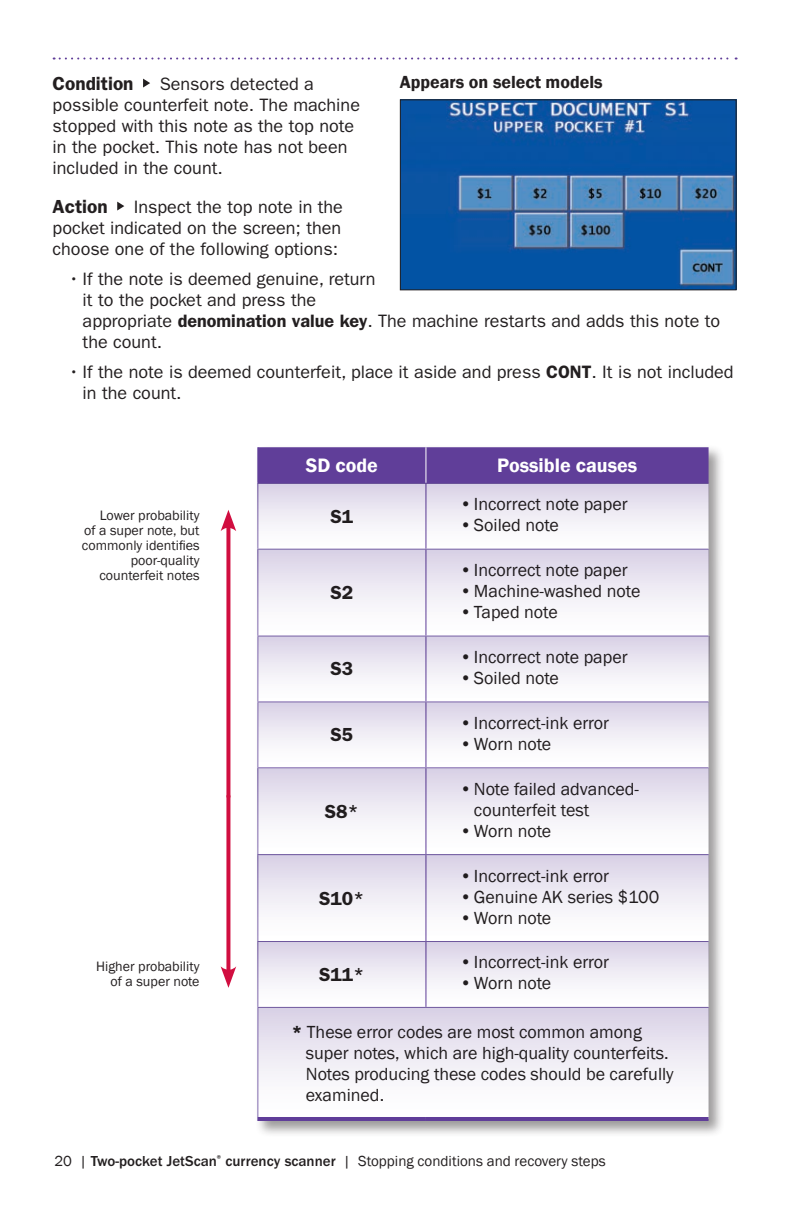
<style>
.page{position:relative;width:792px;height:1224px;background:#fff}
.page>*{position:absolute;margin:0;border:0;box-sizing:border-box;transform-origin:0 0}
.t1{font:600 20px "Franklin Gothic";color:#fff}
.t2{font:600 19px "ITC Franklin Gothic Std";color:#231f20}
.t3{font:18px/21px "ITC Franklin Gothic Std";color:#231f20}
.t4{font:18px/21px "Franklin Gothic";color:#231f20}
.t5{font:600 18px "Franklin Gothic";color:#231f20}
.t6{font:15px "Franklin Gothic";color:#231f20}
.t7{font:14px/15px "Franklin Gothic";color:#231f20;text-align:right}
.s1{font-weight:600}
.s2{font-family:"ITC Franklin Gothic Std";font-weight:500}
</style>
<div class="page">
<svg style="left:143px;top:79px;width:7px;height:9px"></svg>
<svg style="left:117px;top:202px;width:7px;height:9px"></svg>
<img style="left:402px;top:101px;width:333px;height:187px">
<div style="left:400px;top:99px;width:337px;height:191px;border:1px solid #231f20"></div>
<svg style="left:54px;top:58px;width:683px;height:2px"></svg>
<div style="left:254px;top:444px;width:471px;height:694px;background:#231f20;opacity:.45"></div>
<div style="left:258px;top:447px;width:451px;height:36px;background:#603e99"></div>
<hr style="left:257px;top:636px;width:169px;height:1px;background:#836cb0">
<hr style="left:257px;top:701px;width:169px;height:1px;background:#836cb0">
<hr style="left:257px;top:767px;width:169px;height:1px;background:#836cb0">
<hr style="left:257px;top:854px;width:169px;height:1px;background:#836cb0">
<hr style="left:257px;top:637px;width:1px;height:64px;background:#836cb0">
<hr style="left:257px;top:702px;width:1px;height:65px;background:#836cb0">
<hr style="left:257px;top:768px;width:1px;height:86px;background:#836cb0">
<hr style="left:425px;top:702px;width:1px;height:65px;background:#603e99">
<hr style="left:425px;top:768px;width:1px;height:86px;background:#603e99">
<hr style="left:426px;top:549px;width:283px;height:1px;background:#836cb0">
<hr style="left:426px;top:767px;width:283px;height:1px;background:#836cb0">
<hr style="left:426px;top:854px;width:283px;height:1px;background:#836cb0">
<hr style="left:426px;top:941px;width:283px;height:1px;background:#836cb0">
<hr style="left:257px;top:1008px;width:1px;height:109px;background:#836cb0">
<hr style="left:426px;top:1007px;width:283px;height:1px;background:#836cb0">
<hr style="left:257px;top:1117px;width:169px;height:4px;background:#603e99">
<hr style="left:426px;top:1117px;width:283px;height:4px;background:#603e99">
<hr style="left:257px;top:447px;width:1px;height:36px;background:#603e99">
<hr style="left:426px;top:483px;width:283px;height:1px;background:#603e99">
<hr style="left:425px;top:447px;width:1px;height:36px;background:#fff">
<div style="left:257px;top:483px;width:451px;height:67px;background:linear-gradient(to bottom,#dad2e7,#fff)"></div>
<div style="left:257px;top:550px;width:451px;height:86px;background:linear-gradient(to bottom,#dbd3e7,#fff)"></div>
<div style="left:259px;top:636px;width:451px;height:66px;background:linear-gradient(to bottom,#dad3e7,#fff)"></div>
<div style="left:259px;top:702px;width:449px;height:64px;background:linear-gradient(to bottom,#dad3e7,#fff)"></div>
<div style="left:257px;top:769px;width:451px;height:84px;background:linear-gradient(to bottom,#dbd3e7,#fff)"></div>
<div style="left:257px;top:855px;width:451px;height:86px;background:linear-gradient(to bottom,#dbd3e7,#fff)"></div>
<div style="left:257px;top:941px;width:451px;height:67px;background:linear-gradient(to bottom,#dad3e7,#fff)"></div>
<div style="left:259px;top:1008px;width:449px;height:109px;background:linear-gradient(to bottom,#dbd4e7,#fff)"></div>
<svg style="left:226px;top:797px;width:4px;height:169px"></svg>
<svg style="left:221px;top:966px;width:15px;height:22px"></svg>
<svg style="left:226px;top:531px;width:4px;height:266px"></svg>
<svg style="left:221px;top:510px;width:15px;height:21px"></svg>
<p class="t2" style="left:53px;top:72px;width:82px">Condition</p>
<p class="t5" style="left:400px;top:71px;width:204px">Appears on select models</p>
<p class="t3" style="left:53px;top:73px;width:309px;text-indent:107px">Sensors detected a possible counterfeit note. The machine stopped with this note as the top note in the pocket. This note has not been included in the count.</p>
<p class="t2" style="left:53px;top:195px;width:57px">Action</p>
<p class="t3" style="left:53px;top:196px;width:292px;text-align:justify;text-indent:81px">Inspect the top note in the pocket indicated on the screen; then choose one of the following options:</p>
<p class="t3" style="left:83px;top:268px;width:639px;text-indent:-14px">• If the note is deemed genuine, return<br>it to the pocket and press the<br>appropriate <span class="s1">denomination value key</span>. The machine restarts and adds this note to the count.</p>
<p class="t3" style="left:83px;top:361px;width:653px;text-indent:-14px">• If the note is deemed counterfeit, place it aside and press <span class="s1">CONT</span>. It is not included in the count.</p>
<p class="t7" style="left:82px;top:508px;width:119px">Lower probability<br>of a super note, but commonly identifies poor-quality counterfeit notes</p>
<p class="t7" style="left:96px;top:959px;width:105px">Higher probability of a super note</p>
<p class="t1" style="left:306px;top:453px;width:74px">SD code</p>
<p class="t1" style="left:497px;top:453px;width:142px">Possible causes</p>
<p class="t2" style="left:331px;top:505px;width:24px">S1</p>
<p class="t4" style="left:460px;top:494px;width:169px">•Incorrect note paper</p>
<p class="t4" style="left:460px;top:515px;width:101px">•Soiled note</p>
<p class="t2" style="left:331px;top:581px;width:24px">S2</p>
<p class="t2" style="left:331px;top:658px;width:24px">S3</p>
<p class="t2" style="left:331px;top:724px;width:24px">S5</p>
<p class="t2" style="left:325px;top:800px;width:36px">S8*</p>
<p class="t2" style="left:319px;top:887px;width:47px">S10*</p>
<p class="t4" style="left:460px;top:560px;width:169px">•Incorrect note paper</p>
<p class="t4" style="left:460px;top:581px;width:182px">•Machine-washed note</p>
<p class="t4" style="left:460px;top:602px;width:99px">•Taped note</p>
<p class="t4" style="left:460px;top:647px;width:169px">•Incorrect note paper</p>
<p class="t4" style="left:460px;top:668px;width:101px">•Soiled note</p>
<p class="t4" style="left:460px;top:713px;width:151px">•Incorrect-ink error</p>
<p class="t4" style="left:460px;top:734px;width:93px">•Worn note</p>
<p class="t4" style="left:474px;top:779px;width:167px;text-indent:-14px">•Note failed advanced&shy;counterfeit test</p>
<p class="t4" style="left:460px;top:821px;width:93px">•Worn note</p>
<p class="t4" style="left:460px;top:865px;width:151px">•Incorrect-ink error</p>
<p class="t4" style="left:460px;top:886px;width:201px">•Genuine AK series $100</p>
<p class="t4" style="left:460px;top:907px;width:93px">•Worn note</p>
<p class="t4" style="left:460px;top:952px;width:151px">•Incorrect-ink error</p>
<p class="t4" style="left:460px;top:973px;width:93px">•Worn note</p>
<p class="t4" style="left:306px;top:1022px;width:369px;text-indent:-14px"><span class="s1">*</span> These error codes are most common among super notes, which are high-quality counterfeits.<br>Notes producing these codes should be carefully examined.</p>
<p class="t2" style="left:319px;top:963px;width:47px">S11*</p>
<p class="t6" style="left:54px;top:1152px;width:553px">20 | <span class="s2">Two-pocket JetScan</span><sup>®</sup> <span class="s2">currency scanner</span> | Stopping conditions and recovery steps</p>
</div>
